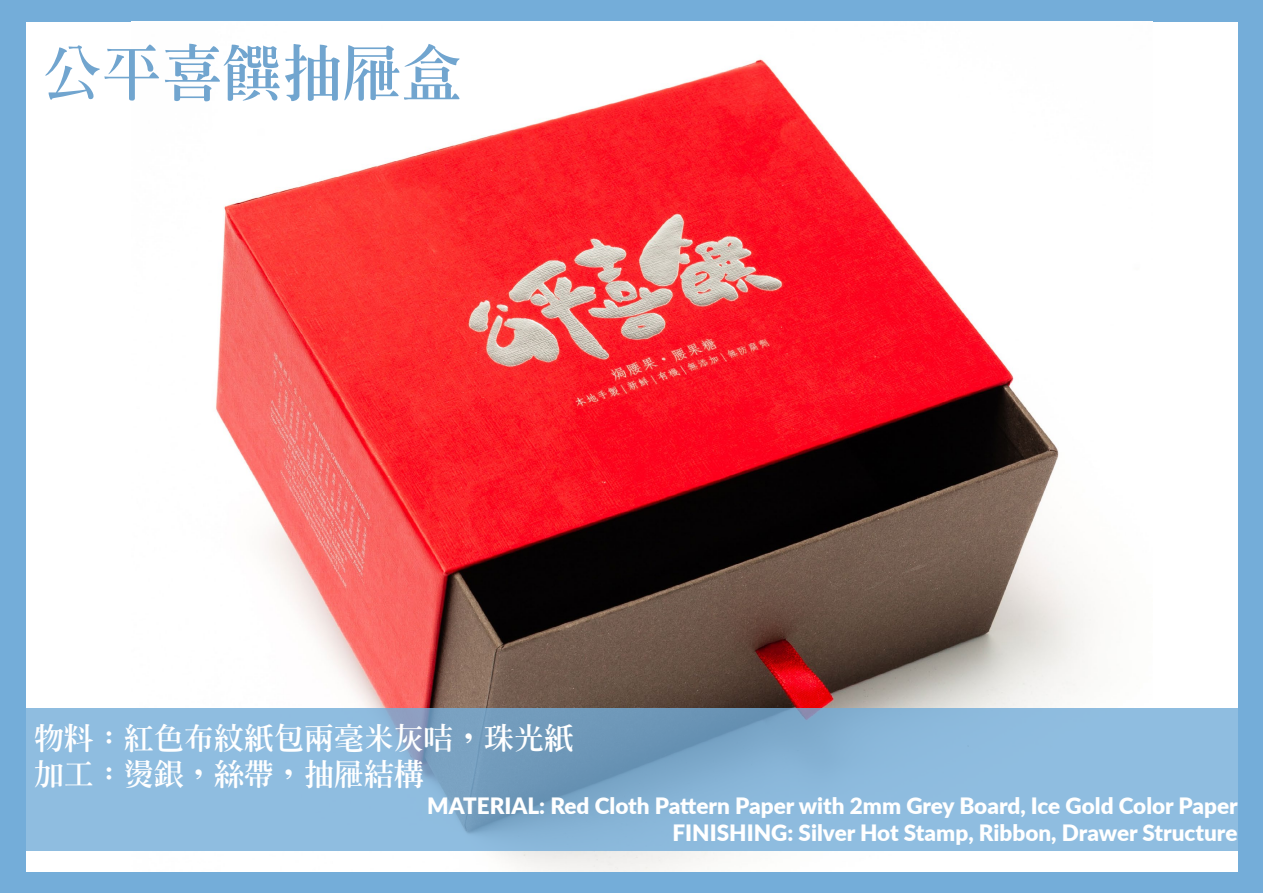
<style>
.page{position:relative;width:1263px;height:893px;background:#74add9}
.page>*{position:absolute;margin:0;border:0;box-sizing:border-box;transform-origin:0 0}
.t1{font:60px "Inn Ming Extra";color:#71a5cf}
.t2{font:30px/36px "Inn Ming Extra";color:#fff}
.t3{font:900 22.5px/27px "Lato";color:#fff;text-align:right}
</style>
<div class="page">
<div style="left:26px;top:22px;width:1211px;height:849px;background:#fff"></div>
<img style="left:132px;top:59px;width:1021px;height:812px">
<svg style="left:26px;top:708px;width:1212px;height:142px;background:#88b5d7"></svg>
<h1 class="t1" style="left:43px;top:43px;width:421px">公平喜饌抽屜盒</h1>
<h2 class="t2" style="left:34px;top:720px;width:541px">物料：紅色布紋紙包兩毫米灰咭，珠光紙加工：燙銀，絲帶，抽屜結構</h2>
<p class="t3" style="left:427px;top:791px;width:812px">MATERIAL: Red Cloth Pattern Paper with 2mm Grey Board, Ice Gold Color Paper<br>FINISHING: Silver Hot Stamp, Ribbon, Drawer Structure</p>
</div>
